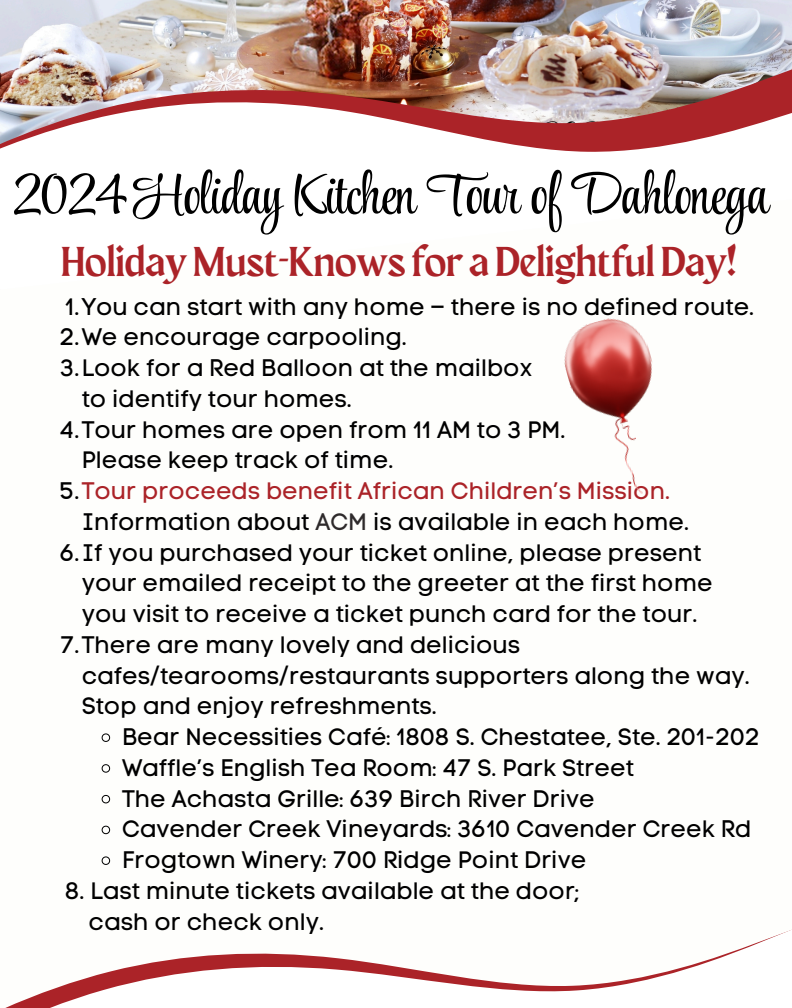
<style>
.page{position:relative;width:792px;height:1008px;background:#fff}
.page>*{position:absolute;margin:0;border:0;box-sizing:border-box;transform-origin:0 0}
.t1{font:57.8px "Style Script";letter-spacing:-.005em;color:#000}
.t2{font:45.7px "Daydream";color:#000}
.t3{font:41.7px "Maragsa Display";color:#ab2328}
.t4{font:23.7px/30.8px "Code Pro Normal LC";color:#000}
.t5{font:23.7px/30.8px "Code Pro Normal LC";color:#ab2328}
.s1{color:#000}
.s2{color:#2e2a2b}
</style>
<div class="page">
<img style="left:0;top:0;width:792px;height:28px">
<img style="left:0;top:28px;width:792px;height:124px">
<svg style="left:5px;top:929px;width:787px;height:79px"></svg>
<svg style="left:101px;top:733px;width:10px;height:9px"></svg>
<svg style="left:101px;top:764px;width:10px;height:9px"></svg>
<svg style="left:101px;top:795px;width:10px;height:9px"></svg>
<svg style="left:101px;top:825px;width:10px;height:10px"></svg>
<svg style="left:101px;top:856px;width:10px;height:9px"></svg>
<img style="left:564px;top:318px;width:89px;height:176px">
<p class="t2" style="left:259px;top:154px;width:285px">11:00 am - 3:00 pm</p>
<p class="t1" style="left:13px;top:169px;width:757px">2024 Holiday Kitchen Tour of Dahlonega</p>
<p class="t3" style="left:61px;top:243px;width:677px">HolidayMust-Knows for a Delightful Day!</p>
<p class="t4" style="left:65px;top:291px;width:690px">1.You can start with any home – there is no defined route.</p>
<h2 class="t4" style="left:60px;top:322px;width:348px">2.We encourage carpooling.</h2>
<h1 class="t4" style="left:82px;top:352px;width:452px;text-indent:-22px">3.Look for a Red Balloon at the mailbox to identify tour homes.</h1>
<h2 class="t4" style="left:82px;top:414px;width:485px;text-indent:-22px">4.Tour homes are open from 11 AM to 3 PM.<br>Please keep track of time.</h2>
<p class="t5" style="left:82px;top:475px;width:609px;text-indent:-22px"><span class="s1">5.</span>Tour proceeds benefit African Children’s Mission.<br><span class="s1">Information about</span> <span class="s2">ACM</span> <span class="s1">is available in each home.</span></p>
<p class="t4" style="left:82px;top:537px;width:633px;text-indent:-22px">6.If you purchased your ticket online, please present your emailed receipt to the greeter at the first home you visit to receive a ticket punch card for the tour.</p>
<p class="t4" style="left:82px;top:629px;width:670px;text-indent:-22px">7.There are many lovely and delicious cafes/tearooms/restaurants supporters along the way.<br>Stop and enjoy refreshments.</p>
<p class="t4" style="left:122px;top:721px;width:639px">Bear Necessities Café: 1808 S. Chestatee, Ste. 201-202</p>
<p class="t4" style="left:122px;top:752px;width:513px">Waffle’s English Tea Room: 47 S. Park Street</p>
<p class="t4" style="left:122px;top:783px;width:474px">The Achasta Grille: 639 Birch River Drive</p>
<p class="t4" style="left:122px;top:814px;width:631px">Cavender Creek Vineyards: 3610 Cavender Creek Rd</p>
<p class="t4" style="left:122px;top:844px;width:466px">Frogtown Winery: 700 Ridge Point Drive</p>
<p class="t4" style="left:65px;top:875px;width:515px">8. Last minute tickets available at the door;</p>
<p class="t4" style="left:89px;top:906px;width:237px">cash or check only.</p>
</div>
